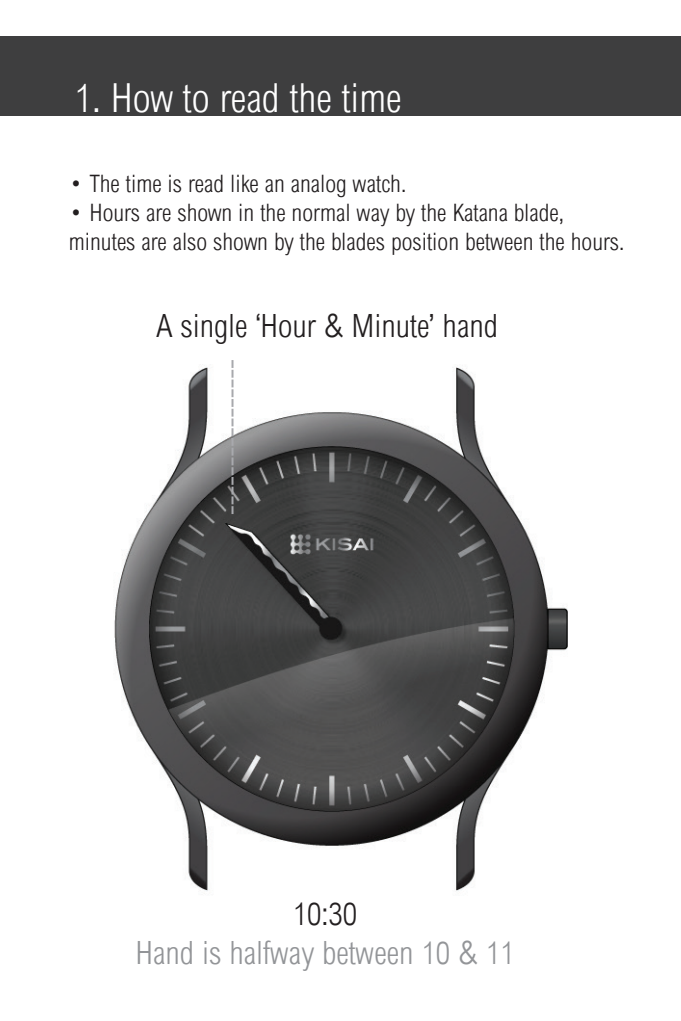
<style>
.page{position:relative;width:681px;height:1021px;background:#fff}
.page>*{position:absolute;margin:0;border:0;box-sizing:border-box;transform-origin:0 0}
.t1{font:300 condensed 40px "Arial";color:#fff}
.t2{font:300 condensed 32px "Arial";color:#231f20}
.t3{font:300 condensed 32px "Arial";color:#939598}
.t4{font:300 condensed 24px/28.8px "Arial";color:#231f20}
</style>
<div class="page">
<img style="left:114px;top:360px;width:454px;height:531px">
<div style="left:0;top:36px;width:680px;height:80px;background:#3e3e3f"></div>
<svg style="left:231px;top:360px;width:2px;height:154px"></svg>
<h1 class="t1" style="left:74px;top:76px;width:329px">1. How to read the time</h1>
<p class="t4" style="left:69px;top:169px;width:339px">• The time is read like an analog watch.</p>
<p class="t4" style="left:69px;top:198px;width:556px">• Hours are shown in the normal way by the Katana blade, minutes are also shown by the blades position between the hours.</p>
<h2 class="t2" style="left:156px;top:308px;width:343px">A single ‘Hour &amp; Minute’ hand</h2>
<h2 class="t2" style="left:293px;top:895px;width:66px">10:30</h2>
<h2 class="t3" style="left:135px;top:934px;width:380px">Hand is halfway between 10 &amp; 11</h2>
</div>
